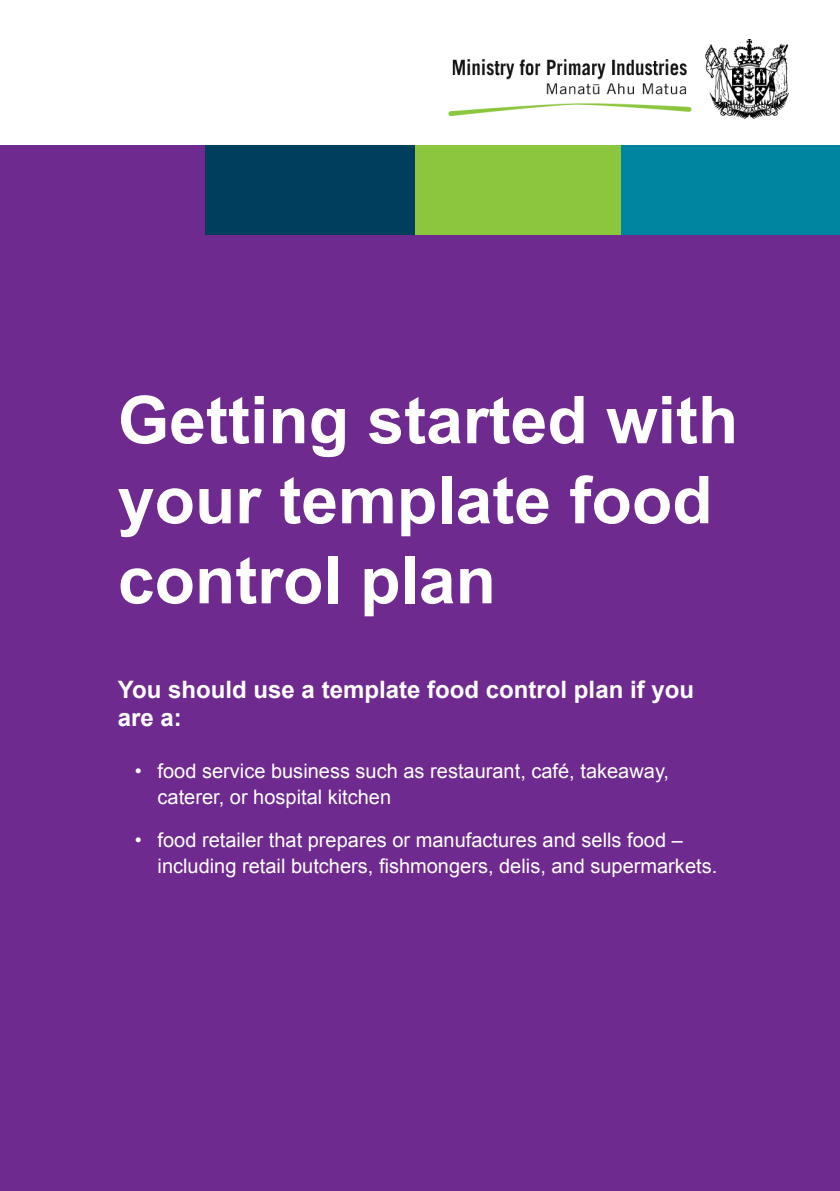
<style>
.page{position:relative;width:840px;height:1191px;background:#fff}
.page>*{position:absolute;margin:0;border:0;box-sizing:border-box;transform-origin:0 0}
.t1{font:700 66px/80px "Arial";color:#fff}
.Body_copy{font:700 24px/28px "Arial";color:#fff}
.t2{font:20px/26px "Arial";color:#fff}
</style>
<div class="page">
<div style="left:0;top:146px;width:839px;height:1045px;background:#6e2a8e"></div>
<img style="left:448px;top:40px;width:340px;height:79px">
<div style="left:415px;top:146px;width:223px;height:89px;background:#8bc63e"></div>
<div style="left:204px;top:146px;width:211px;height:89px;background:#003e5e"></div>
<div style="left:621px;top:146px;width:218px;height:89px;background:#0085a0"></div>
<p class="t1" style="left:118px;top:381px;width:621px">Getting started with your template food control plan</p>
<p class="Body_copy" style="left:118px;top:676px;width:577px">You should use a template food control plan if you are a:</p>
<p class="t2" style="left:157px;top:758px;width:513px;text-indent:-23px">• food service business such as restaurant, café, takeaway, caterer, or hospital kitchen</p>
<p class="t2" style="left:157px;top:827px;width:561px;text-indent:-23px">• food retailer that prepares or manufactures and sells food – including retail butchers, fishmongers, delis, and supermarkets.</p>
</div>
